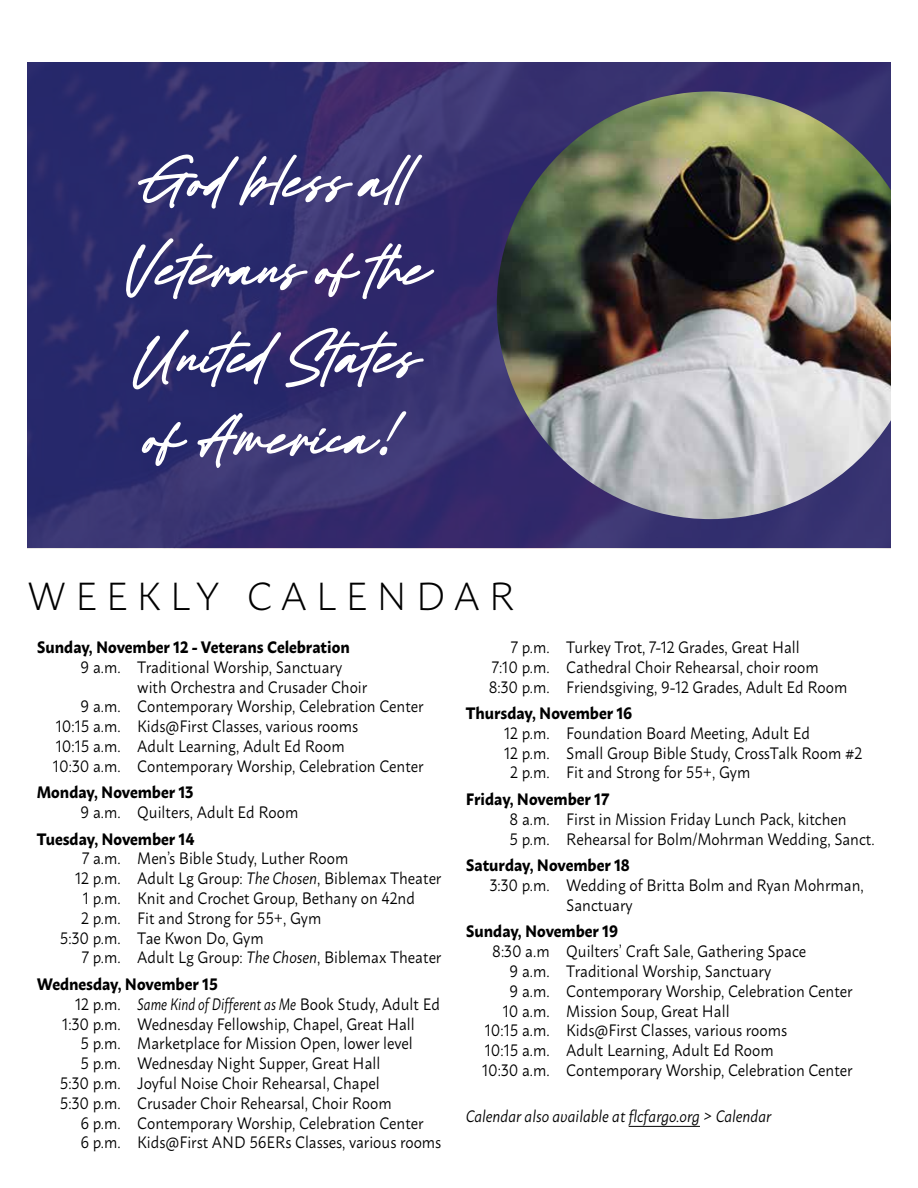
<style>
.page{position:relative;width:918px;height:1188px;background:#fff}
.page>*{position:absolute;margin:0;border:0;box-sizing:border-box;transform-origin:0 0}
.t1{font:53.85px/87.9px "Black Signature";color:#fff}
.t2{font:300 39px "Macho";letter-spacing:.225em;color:#000}
.t3{font:16.5px/19.8px "Macho";color:#000;scale:.92 1}
.t4{font:700 16.5px "Macho";color:#000;scale:.92 1}
.t5{font:italic 16.5px "Macho";color:#000;scale:.92 1}
.s1{font-style:italic}
</style>
<div class="page">
<hr style="left:629px;top:1126px;width:71px;height:1px;background:#000">
<img style="left:27px;top:62px;width:864px;height:486px">
<img style="left:497px;top:91px;width:394px;height:428px">
<h1 class="t1" style="left:127px;top:141px;width:301px">God bless all<br>Veterans of the<br>United States</h1>
<h1 class="t1" style="left:145px;top:398px;width:266px">of America!</h1>
<h2 class="t2" style="left:27px;top:563px;width:489px">WEEKLY CALENDAR</h2>
<p class="t4" style="left:37px;top:632px;width:342px">Sunday, November 12 - Veterans Celebration</p>
<p class="t3" style="left:81px;top:655px;width:286px">9 a.m. Traditional Worship, Sanctuary</p>
<p class="t3" style="left:137px;top:675px;width:252px">with Orchestra and Crusader Choir</p>
<p class="t3" style="left:81px;top:695px;width:374px">9 a.m. Contemporary Worship, Celebration Center</p>
<p class="t3" style="left:56px;top:715px;width:330px">10:15 a.m. Kids@First Classes, various rooms</p>
<p class="t3" style="left:56px;top:735px;width:315px">10:15 a.m. Adult Learning, Adult Ed Room</p>
<p class="t3" style="left:53px;top:754px;width:404px">10:30 a.m. Contemporary Worship, Celebration Center</p>
<p class="t4" style="left:37px;top:778px;width:172px">Monday, November 13</p>
<p class="t3" style="left:81px;top:801px;width:238px">9 a.m. Quilters, Adult Ed Room</p>
<p class="t4" style="left:37px;top:824px;width:173px">Tuesday, November 14</p>
<p class="t3" style="left:82px;top:847px;width:291px">7 a.m. Men’s Bible Study, Luther Room</p>
<p class="t3" style="left:75px;top:867px;width:400px">12 p.m. Adult Lg Group: <span class="s1">The Chosen</span>, Biblemax Theater</p>
<p class="t3" style="left:83px;top:887px;width:362px">1 p.m. Knit and Crochet Group, Bethany on 42nd</p>
<p class="t3" style="left:81px;top:906px;width:262px">2 p.m. Fit and Strong for 55+, Gym</p>
<p class="t3" style="left:60px;top:926px;width:223px">5:30 p.m. Tae Kwon Do, Gym</p>
<p class="t3" style="left:82px;top:946px;width:392px">7 p.m. Adult Lg Group: <span class="s1">The Chosen</span>, Biblemax Theater</p>
<p class="t4" style="left:37px;top:969px;width:198px">Wednesday, November 15</p>
<p class="t3" style="left:75px;top:992px;width:398px">12 p.m. <span class="s1">Same Kind of Different as Me</span> Book Study, Adult Ed</p>
<p class="t3" style="left:62px;top:1012px;width:385px">1:30 p.m. Wednesday Fellowship, Chapel, Great Hall</p>
<p class="t3" style="left:81px;top:1032px;width:362px">5 p.m. Marketplace for Mission Open, lower level</p>
<p class="t3" style="left:81px;top:1052px;width:327px">5 p.m. Wednesday Night Supper, Great Hall</p>
<p class="t3" style="left:60px;top:1072px;width:349px">5:30 p.m. Joyful Noise Choir Rehearsal, Chapel</p>
<p class="t3" style="left:60px;top:1091px;width:362px">5:30 p.m. Crusader Choir Rehearsal, Choir Room</p>
<p class="t3" style="left:80px;top:1111px;width:375px">6 p.m. Contemporary Worship, Celebration Center</p>
<p class="t3" style="left:80px;top:1131px;width:394px">6 p.m. Kids@First AND 56ERs Classes, various rooms</p>
<p class="t3" style="left:489px;top:636px;width:391px;text-indent:22px">7 p.m. Turkey Trot, 7-12 Grades, Great Hall<br>7:10 p.m. Cathedral Choir Rehearsal, choir room<br>8:30 p.m. Friendsgiving, 9-12 Grades, Adult Ed Room</p>
<p class="t4" style="left:466px;top:698px;width:183px">Thursday, November 16</p>
<p class="t3" style="left:504px;top:721px;width:334px">12 p.m. Foundation Board Meeting, Adult Ed</p>
<p class="t3" style="left:504px;top:741px;width:391px">12 p.m. Small Group Bible Study, CrossTalk Room #2</p>
<p class="t3" style="left:510px;top:761px;width:262px">2 p.m. Fit and Strong for 55+, Gym</p>
<p class="t4" style="left:466px;top:784px;width:158px">Friday, November 17</p>
<p class="t3" style="left:510px;top:807px;width:398px">8 a.m. First in Mission Friday Lunch Pack, kitchen<br>5 p.m. Rehearsal for Bolm/Mohrman Wedding, Sanct.</p>
<p class="t4" style="left:466px;top:850px;width:180px">Saturday, November 18</p>
<p class="t3" style="left:566px;top:874px;width:325px;text-indent:-77px">3:30 p.m. Wedding of Britta Bolm and Ryan Mohrman,<br>Sanctuary</p>
<p class="t4" style="left:466px;top:917px;width:167px">Sunday, November 19</p>
<p class="t3" style="left:492px;top:940px;width:343px">8:30 a.m Quilters’ Craft Sale, Gathering Space</p>
<p class="t3" style="left:510px;top:960px;width:286px">9 a.m. Traditional Worship, Sanctuary</p>
<p class="t3" style="left:510px;top:979px;width:374px">9 a.m. Contemporary Worship, Celebration Center</p>
<p class="t3" style="left:503px;top:999px;width:248px">10 a.m. Mission Soup, Great Hall</p>
<p class="t3" style="left:485px;top:1019px;width:330px">10:15 a.m. Kids@First Classes, various rooms</p>
<p class="t3" style="left:485px;top:1039px;width:315px">10:15 a.m. Adult Learning, Adult Ed Room</p>
<p class="t3" style="left:482px;top:1059px;width:404px">10:30 a.m. Contemporary Worship, Celebration Center</p>
<p class="t5" style="left:466px;top:1102px;width:334px">Calendar also available at flcfargo.org &gt; Calendar</p>
</div>
